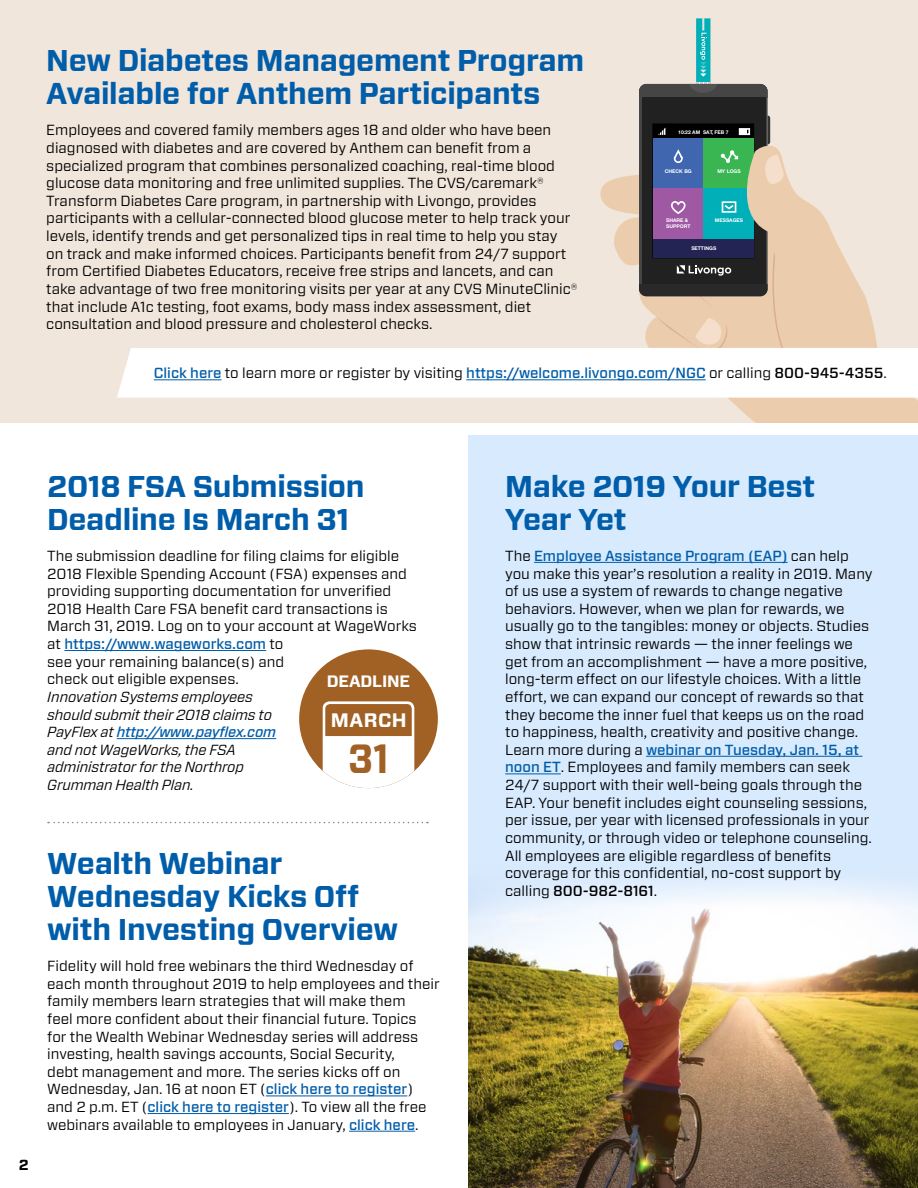
<style>
.page{position:relative;width:918px;height:1188px;background:#fff}
.page>*{position:absolute;margin:0;border:0;box-sizing:border-box;transform-origin:0 0}
.body_copy{font:700 40.8px "Forza";color:#a16125;scale:.9 1}
.head_1{font:700 30px/33px "Forza";letter-spacing:-.01em;color:#005daa}
.body_copy-2{font:700 19.5px "Forza";letter-spacing:.02em;color:#fff}
.head_1-2{font:700 16.5px "Forza";letter-spacing:-.01em;color:#fff}
.body_copy-3{font:14.7px/17.7px "Forza";color:#000}
.body_copy-4{font:700 14.7px "Forza";color:#000}
.t1{font:700 5.1px/6px "Helvetica Neue";color:#fff}
.s1{font-weight:500;color:#005daa}
.s2{font-weight:500}
.s3{font-style:italic}
.s4{font-weight:500;font-style:italic;color:#005daa}
</style>
<div class="page">
<div style="left:0;top:0;width:918px;height:422px;background:#f1e6db"></div>
<div style="left:468px;top:436px;width:450px;height:752px;background:#d8eafd"></div>
<hr style="left:266px;top:1096px;width:141px;height:1px;background:#005daa">
<hr style="left:147px;top:1113px;width:142px;height:1px;background:#005daa">
<hr style="left:349px;top:1131px;width:66px;height:1px;background:#005daa">
<hr style="left:64px;top:650px;width:202px;height:1px;background:#005daa">
<hr style="left:117px;top:738px;width:159px;height:1px;background:#005daa">
<svg style="left:48px;top:822px;width:380px;height:1px"></svg>
<img style="left:468px;top:882px;width:450px;height:306px">
<svg style="left:728px;top:398px;width:190px;height:24px"></svg>
<div style="left:642px;top:98px;width:124px;height:186px;background:#212121"></div>
<svg style="left:639px;top:18px;width:129px;height:80px"></svg>
<div style="left:730px;top:398px;width:166px;height:24px;background:#ebcdae"></div>
<hr style="left:534px;top:562px;width:254px;height:1px;background:#005daa">
<hr style="left:646px;top:756px;width:216px;height:1px;background:#005daa">
<hr style="left:505px;top:774px;width:56px;height:1px;background:#005daa">
<svg style="left:117px;top:116px;width:801px;height:282px"></svg>
<hr style="left:154px;top:379px;width:68px;height:1px;background:#005daa">
<hr style="left:466px;top:379px;width:240px;height:1px;background:#005daa">
<div style="left:299px;top:649px;width:139px;height:139px;background:#a16125;border-radius:50%"></div>
<svg style="left:318px;top:701px;width:101px;height:87px"></svg>
<p class="head_1" style="left:46px;top:45px;width:540px">New Diabetes Management Program<br>Available for Anthem Participants</p>
<p class="body_copy-3" style="left:46px;top:121px;width:533px">Employees and covered family members ages 18 and older who have been diagnosed with diabetes and are covered by Anthem can benefit from a specialized program that combines personalized coaching, real-time blood glucose data monitoring and free unlimited supplies. The CVS/caremark® Transform Diabetes Care program, in partnership with Livongo, provides participants with a cellular-connected blood glucose meter to help track your levels, identify trends and get personalized tips in real time to help you stay on track and make informed choices. Participants benefit from 24/7 support from Certified Diabetes Educators, receive free strips and lancets, and can take advantage of two free monitoring visits per year at any CVS MinuteClinic® that include A1c testing, foot exams, body mass index assessment, diet consultation and blood pressure and cholesterol checks.</p>
<p class="t1" style="left:678px;top:129px;width:52px">10:22 AM SAT, FEB 7</p>
<p class="t1" style="left:665px;top:168px;width:28px">CHECK BG</p>
<p class="t1" style="left:717px;top:168px;width:25px">MY LOGS</p>
<p class="t1" style="left:666px;top:217px;width:26px">SHARE &amp;<br>SUPPORT</p>
<p class="t1" style="left:715px;top:217px;width:30px">MESSAGES</p>
<p class="t1" style="left:691px;top:245px;width:26px">SETTINGS</p>
<p class="body_copy-3" style="left:154px;top:364px;width:735px"><span class="s1">Click here</span> to learn more or register by visiting <span class="s1">https://welcome.livongo.com/NGC</span> or calling <span class="s2">800-945-4355</span>.</p>
<p class="head_1" style="left:47px;top:470px;width:319px">2018 FSA Submission<br>Deadline Is March 31</p>
<p class="body_copy-3" style="left:47px;top:547px;width:371px">The submission deadline for filing claims for eligible 2018 Flexible Spending Account (FSA) expenses and providing supporting documentation for unverified 2018 Health Care FSA benefit card transactions is March 31, 2019. Log on to your account at WageWorks at <span class="s1">https://www.wageworks.com</span> to<br>see your remaining balance(s) and<br>check out eligible expenses.<br><span class="s3">Innovation Systems employees<br>should submit their 2018 claims to<br>PayFlex at</span> <span class="s4">http://www.payflex.com<br></span><span class="s3">and not WageWorks, the FSA<br>administrator for the Northrop<br>Grumman Health Plan.</span></p>
<p class="head_1-2" style="left:327px;top:670px;width:85px">DEADLINE</p>
<p class="body_copy-2" style="left:331px;top:707px;width:77px">MARCH</p>
<p class="body_copy" style="left:348px;top:731px;width:47px">31</p>
<p class="body_copy-4" style="left:19px;top:1155px;width:11px">2</p>
<p class="head_1" style="left:47px;top:847px;width:352px">Wealth Webinar<br>Wednesday Kicks Off with Investing Overview</p>
<p class="body_copy-3" style="left:47px;top:957px;width:394px">Fidelity will hold free webinars the third Wednesday of each month throughout 2019 to help employees and their family members learn strategies that will make them<br>feel more confident about their financial future. Topics<br>for the Wealth Webinar Wednesday series will address investing, health savings accounts, Social Security,<br>debt management and more. The series kicks off on Wednesday, Jan. 16 at noon ET (<span class="s1">click here to register</span>) and 2 p.m. ET (<span class="s1">click here to register</span>). To view all the free webinars available to employees in January, <span class="s1">click here</span>.</p>
<p class="head_1" style="left:505px;top:470px;width:312px">Make 2019 Your Best<br>Year Yet</p>
<p class="body_copy-3" style="left:505px;top:547px;width:369px">The <span class="s1">Employee Assistance Program (EAP)</span> can help you make this year’s resolution a reality in 2019. Many of us use a system of rewards to change negative behaviors. However, when we plan for rewards, we usually go to the tangibles: money or objects. Studies show that intrinsic rewards — the inner feelings we get from an accomplishment — have a more positive, long-term effect on our lifestyle choices. With a little effort, we can expand our concept of rewards so that they become the inner fuel that keeps us on the road to happiness, health, creativity and positive change.<br>Learn more during a <span class="s1">webinar on Tuesday, Jan. 15, at noon ET</span>. Employees and family members can seek 24/7 support with their well-being goals through the EAP. Your benefit includes eight counseling sessions, per issue, per year with licensed professionals in your community, or through video or telephone counseling.<br>All employees are eligible regardless of benefits coverage for this confidential, no-cost support by calling <span class="s2">800-982-8161</span>.</p>
</div>
